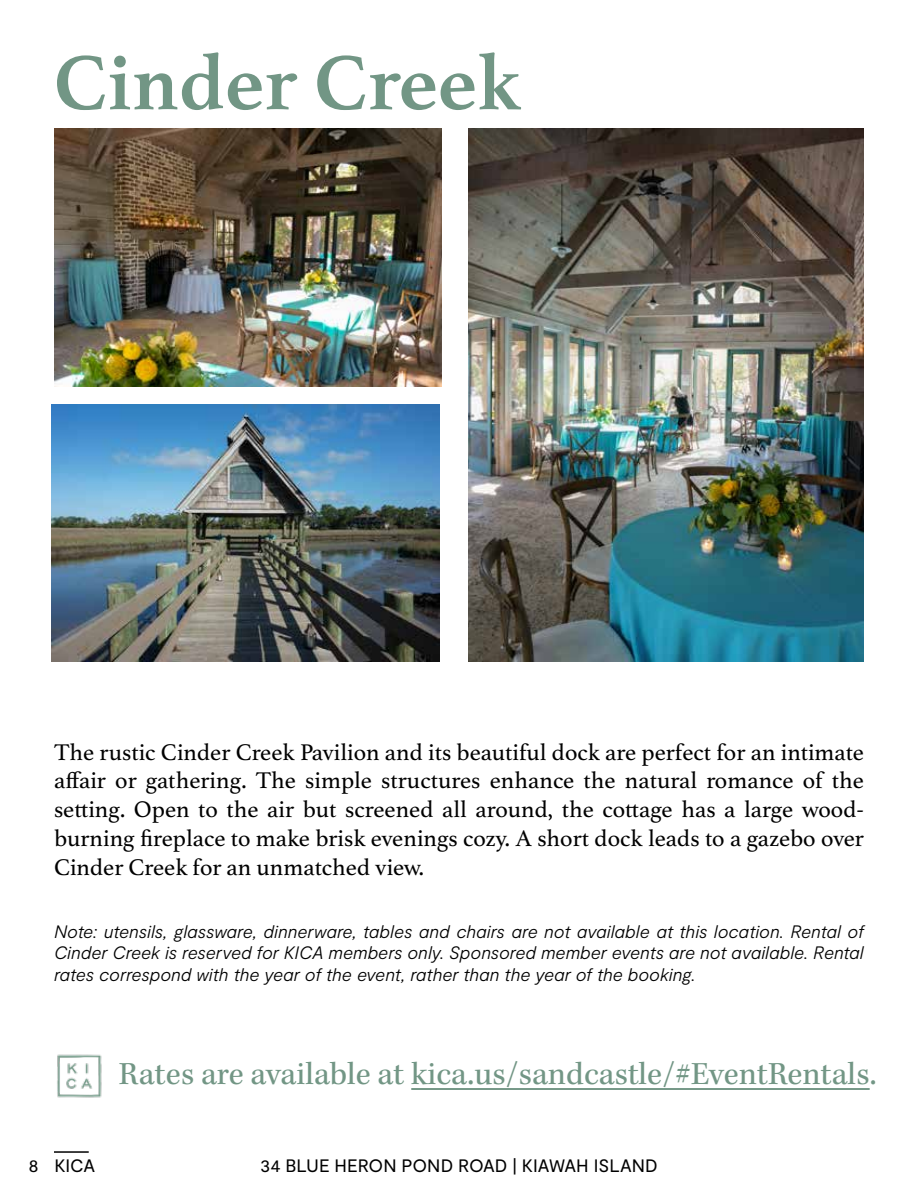
<style>
.page{position:relative;width:918px;height:1188px;background:#fff}
.page>*{position:absolute;margin:0;border:0;box-sizing:border-box;transform-origin:0 0}
.t1{font:700 81px "Athelas";color:#729685}
.t2{font:33px "Kepler Std";color:#729685}
.t3{font:24px/28.8px "Athelas";color:#000;text-align:justify}
.t4{font:italic 300 18px/21.6px "Moderat";letter-spacing:-.01em;color:#000;text-align:justify}
.t5{font:18px "Moderat";letter-spacing:-.005em;color:#000}
</style>
<div class="page">
<hr style="left:54px;top:1151px;width:35px;height:2px;background:#000">
<img style="left:54px;top:129px;width:387px;height:257px">
<img style="left:52px;top:404px;width:387px;height:257px">
<img style="left:468px;top:129px;width:396px;height:533px">
<hr style="left:411px;top:1088px;width:459px;height:2px;background:#729685">
<img style="left:57px;top:1054px;width:45px;height:44px">
<h1 class="t1" style="left:54px;top:36px;width:469px">Cinder Creek</h1>
<p class="t3" style="left:54px;top:739px;width:812px">The rustic Cinder Creek Pavilion and its beautiful dock are perfect for an intimate affair or gathering. The simple structures enhance the natural romance of the setting. Open to the air but screened all around, the cottage has a large wood&shy;burning fireplace to make brisk evenings cozy. A short dock leads to a gazebo over Cinder Creek for an unmatched view.</p>
<p class="t4" style="left:54px;top:921px;width:811px">Note: utensils, glassware, dinnerware, tables and chairs are not available at this location. Rental of Cinder Creek is reserved for KICA members only. Sponsored member events are not available. Rental rates correspond with the year of the event, rather than the year of the booking.</p>
<h2 class="t2" style="left:119px;top:1055px;width:759px">Rates are available at kica.us/sandcastle/#EventRentals.</h2>
<p class="t5" style="left:29px;top:1155px;width:12px">8</p>
<p class="t5" style="left:260px;top:1155px;width:399px">34 BLUE HERON POND ROAD | KIAWAH ISLAND</p>
<p class="t5" style="left:54px;top:1155px;width:42px">KICA</p>
</div>
